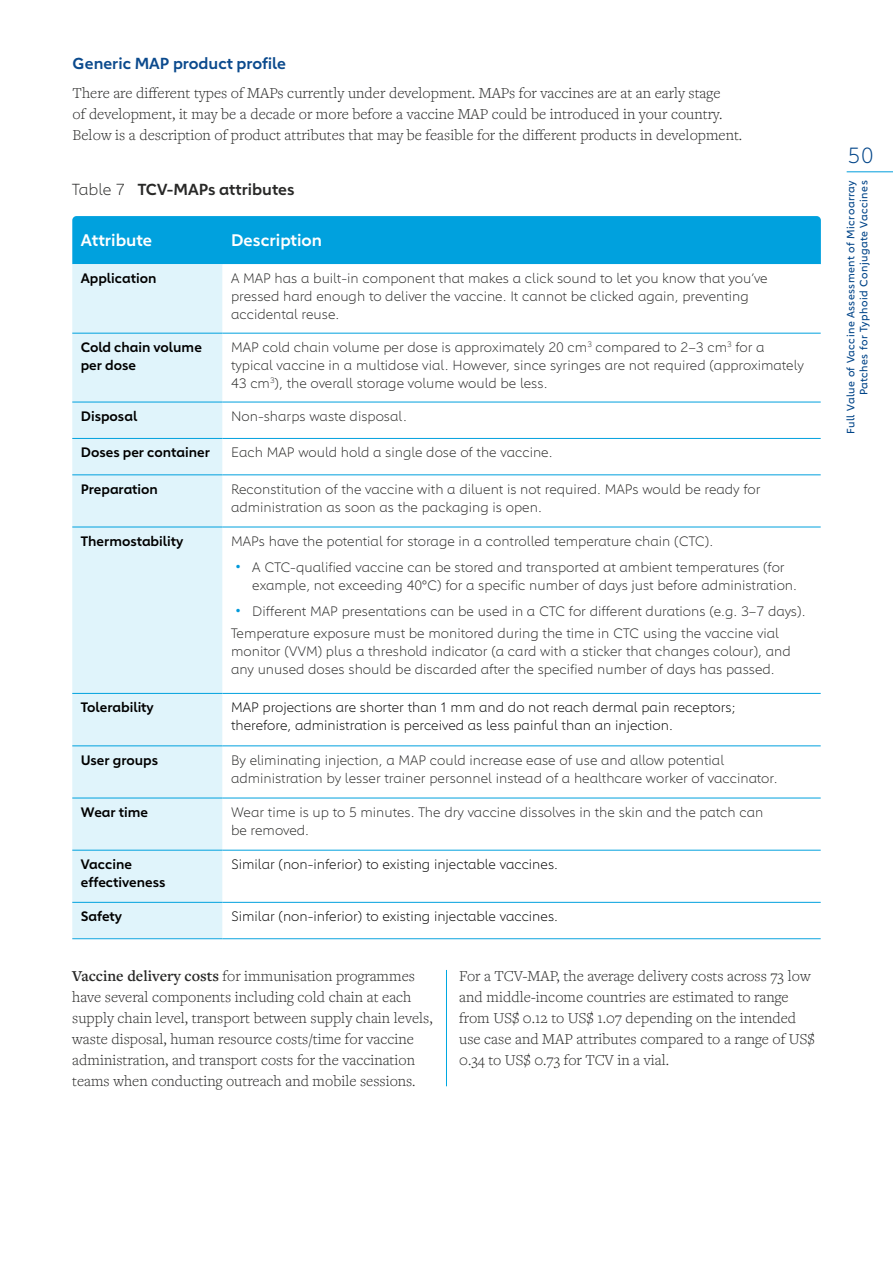
<style>
.page{position:relative;width:893px;height:1263px;background:#fff}
.page>*{position:absolute;margin:0;border:0;box-sizing:border-box;transform-origin:0 0}
.t1{font:300 21.6px "Carnero";color:#048}
.t2{font:600 16.5px "Carnero";color:#fff}
.t3{font:300 15.75px/21px "Freight Text Pro";color:#282827}
.t4{font:600 15.75px "Carnero";color:#0b4a8d}
.t5{font:600 15.75px "Carnero";color:#282827}
.t6{font:300 13.5px/18px "Carnero";color:#282827}
.t7{font:300 13.5px/18px "Carnero";color:#000}
.t8{font:600 13.5px/18px "Carnero";color:#000}
.t9{font:10.5px/12.8px "Carnero";letter-spacing:.04em;color:#048;text-align:right}
.s1{font-weight:300}
.s2{font-size:15.6px;color:#0099da}
.s3{font-weight:600}
</style>
<div class="page">
<div style="left:72px;top:216px;width:749px;height:48px;background:#00a1de"></div>
<div style="left:72px;top:264px;width:151px;height:674px;background:#e0f4fb"></div>
<svg style="left:223px;top:264px;width:598px;height:638px"></svg>
<hr style="left:72px;top:333px;width:151px;height:1px;background:#00a1de">
<hr style="left:223px;top:333px;width:598px;height:1px;background:#00a1de">
<hr style="left:72px;top:402px;width:151px;height:1px;background:#00a1de">
<hr style="left:223px;top:402px;width:598px;height:1px;background:#00a1de">
<hr style="left:72px;top:438px;width:151px;height:1px;background:#00a1de">
<hr style="left:223px;top:438px;width:598px;height:1px;background:#00a1de">
<hr style="left:72px;top:475px;width:151px;height:1px;background:#00a1de">
<hr style="left:223px;top:475px;width:598px;height:1px;background:#00a1de">
<hr style="left:72px;top:527px;width:151px;height:1px;background:#00a1de">
<hr style="left:223px;top:527px;width:598px;height:1px;background:#00a1de">
<hr style="left:72px;top:693px;width:151px;height:1px;background:#00a1de">
<hr style="left:223px;top:693px;width:598px;height:1px;background:#00a1de">
<hr style="left:72px;top:746px;width:151px;height:1px;background:#00a1de">
<hr style="left:223px;top:746px;width:598px;height:1px;background:#00a1de">
<hr style="left:72px;top:798px;width:151px;height:1px;background:#00a1de">
<hr style="left:223px;top:798px;width:598px;height:1px;background:#00a1de">
<hr style="left:72px;top:850px;width:151px;height:1px;background:#00a1de">
<hr style="left:223px;top:850px;width:598px;height:1px;background:#00a1de">
<hr style="left:72px;top:902px;width:151px;height:1px;background:#00a1de">
<hr style="left:223px;top:902px;width:598px;height:1px;background:#00a1de">
<hr style="left:72px;top:938px;width:151px;height:1px;background:#0da5df">
<hr style="left:223px;top:938px;width:598px;height:1px;background:#0da5df">
<hr style="left:446px;top:970px;width:1px;height:116px;background:#00a8e1">
<hr style="left:847px;top:172px;width:46px;height:1px;background:#009edc">
<p class="t4" style="left:73px;top:54px;width:215px">Generic MAP product profi le</p>
<p class="t3" style="left:73px;top:82px;width:671px">There are different types of MAPs currently under development. MAPs for vaccines are at an early stage<br>of development, it may be a decade or more before a vaccine MAP could be introduced in your country.<br>Below is a description of product attributes that may be feasible for the different products in development.</p>
<p class="t5" style="left:72px;top:180px;width:224px"><span class="s1">Table 7</span> TCV-MAPs attributes</p>
<p class="t2" style="left:81px;top:230px;width:73px">Attribute</p>
<p class="t2" style="left:231px;top:230px;width:93px">Description</p>
<p class="t8" style="left:81px;top:269px;width:77px">Application</p>
<p class="t6" style="left:231px;top:269px;width:538px">A MAP has a built-in component that makes a click sound to let you know that you’ve pressed hard enough to deliver the vaccine. It cannot be clicked again, preventing accidental reuse.</p>
<p class="t8" style="left:81px;top:338px;width:123px">Cold chain volume per dose</p>
<p class="t6" style="left:231px;top:338px;width:574px">MAP cold chain volume per dose is approximately 20 cm<sup>3</sup> compared to 2–3 cm<sup>3</sup> for a typical vaccine in a multidose vial. However, since syringes are not required (approximately<br>43 cm<sup>3</sup>), the overall storage volume would be less.</p>
<p class="t8" style="left:81px;top:407px;width:58px">Disposal</p>
<p class="t6" style="left:231px;top:407px;width:177px">Non-sharps waste disposal.</p>
<p class="t8" style="left:81px;top:443px;width:131px">Doses per container</p>
<p class="t6" style="left:231px;top:443px;width:323px">Each MAP would hold a single dose of the vaccine.</p>
<p class="t8" style="left:81px;top:480px;width:79px">Preparation</p>
<p class="t6" style="left:231px;top:480px;width:531px">Reconstitution of the vaccine with a diluent is not required. MAPs would be ready for administration as soon as the packaging is open.</p>
<p class="t8" style="left:81px;top:532px;width:104px">Thermostability</p>
<p class="t6" style="left:231px;top:532px;width:484px">MAPs have the potential for storage in a controlled temperature chain (CTC).</p>
<p class="t6" style="left:252px;top:558px;width:546px;text-indent:-17px"><span class="s2">•</span> A CTC-qualified vaccine can be stored and transported at ambient temperatures (for example, not exceeding 40°C) for a specific number of days just before administration.</p>
<p class="t6" style="left:231px;top:599px;width:576px;line-height:22.2px;text-indent:4px"><span class="s2">•</span> Different MAP presentations can be used in a CTC for different durations (e.g. 3–7 days).<br>Temperature exposure must be monitored during the time in CTC using the vaccine vial</p>
<p class="t6" style="left:231px;top:642px;width:561px">monitor (VVM) plus a threshold indicator (a card with a sticker that changes colour), and any unused doses should be discarded after the specified number of days has passed.</p>
<p class="t8" style="left:81px;top:698px;width:74px">Tolerability</p>
<p class="t7" style="left:231px;top:698px;width:506px">MAP projections are shorter than 1 mm and do not reach dermal pain receptors; therefore, administration is perceived as less painful than an injection.</p>
<p class="t8" style="left:81px;top:751px;width:79px">User groups</p>
<p class="t6" style="left:231px;top:751px;width:548px">By eliminating injection, a MAP could increase ease of use and allow potential administration by lesser trainer personnel instead of a healthcare worker of vaccinator.</p>
<p class="t8" style="left:81px;top:803px;width:69px">Wear time</p>
<p class="t6" style="left:231px;top:803px;width:534px">Wear time is up to 5 minutes. The dry vaccine dissolves in the skin and the patch can be removed.</p>
<p class="t8" style="left:81px;top:855px;width:86px">Vaccine effectiveness</p>
<p class="t7" style="left:231px;top:855px;width:329px">Similar (non-inferior) to existing injectable vaccines.</p>
<p class="t8" style="left:81px;top:907px;width:43px">Safety</p>
<p class="t7" style="left:231px;top:907px;width:329px">Similar (non-inferior) to existing injectable vaccines.</p>
<p class="t3" style="left:72px;top:965px;width:362px"><span class="s3">Vaccine delivery costs</span> for immunisation programmes have several components including cold chain at each supply chain level, transport between supply chain levels, waste disposal, human resource costs/time for vaccine administration, and transport costs for the vaccination teams when conducting outreach and mobile sessions.</p>
<p class="t3" style="left:459px;top:965px;width:357px">For a TCV-MAP, the average delivery costs across 73 low and middle-income countries are estimated to range from US$ 0.12 to US$ 1.07 depending on the intended use case and MAP attributes compared to a range of US$ 0.34 to US$ 0.73 for TCV in a vial.</p>
<h1 class="t1" style="left:848px;top:142px;width:27px">50</h1>
<p class="t9" style="left:844px;top:434px;width:255px;rotate:-90deg">Full Value of Vaccine Assessment of Microarray<br>Patches for Typhoid Conjugate Vaccines</p>
</div>
